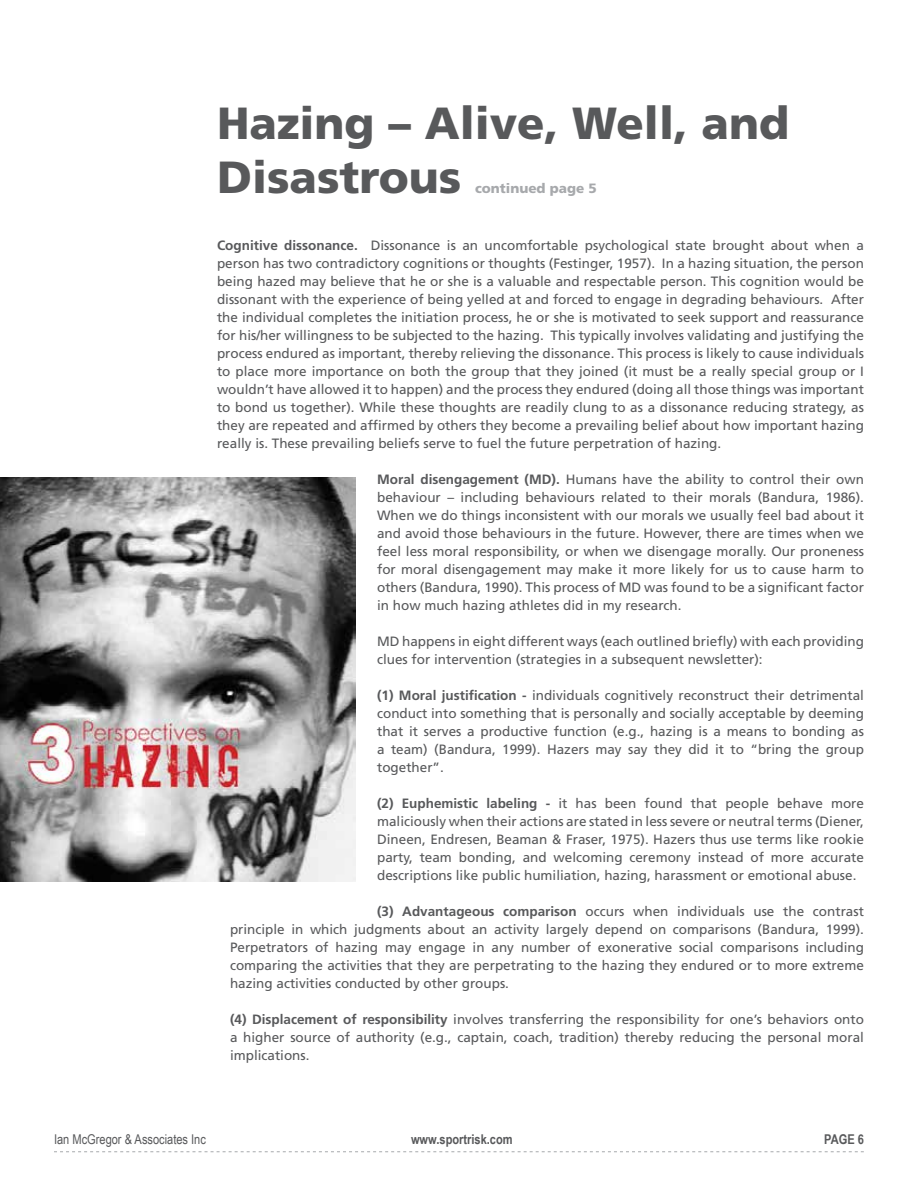
<style>
.page{position:relative;width:918px;height:1188px;background:#fff}
.page>*{position:absolute;margin:0;border:0;box-sizing:border-box;transform-origin:0 0}
.t1{font:900 45px/54px "Frutiger";color:#58595b}
.t2{font:13.5px/18px "Frutiger";color:#58595b;text-align:justify}
.t3{font:13.5px "Arial Narrow";color:#58595b}
.t4{font:700 13.5px "Arial Narrow";color:#58595b}
.t5{font:900 13.5px "Frutiger";color:#a7a9ac}
.s1{font-weight:700}
</style>
<div class="page">
<svg style="left:54px;top:1151px;width:810px;height:1px"></svg>
<img style="left:0;top:477px;width:356px;height:405px">
<h1 class="t1" style="left:217px;top:95px;width:574px">Hazing – Alive, Well, and<br>Disastrous</h1>
<p class="t5" style="left:475px;top:180px;width:123px">continued page 5</p>
<p class="t2" style="left:217px;top:236px;width:649px"><span class="s1">Cognitive dissonance.</span> Dissonance is an uncomfortable psychological state brought about when a person has two contradictory cognitions or thoughts (Festinger, 1957). In a hazing situation, the person being hazed may believe that he or she is a valuable and respectable person. This cognition would be dissonant with the experience of being yelled at and forced to engage in degrading behaviours. After the individual completes the initiation process, he or she is motivated to seek support and reassurance for his/her willingness to be subjected to the hazing. This typically involves validating and justifying the process endured as important, thereby relieving the dissonance. This process is likely to cause individuals to place more importance on both the group that they joined (it must be a really special group or I wouldn’t have allowed it to happen) and the process they endured (doing all those things was important to bond us together). While these thoughts are readily clung to as a dissonance reducing strategy, as they are repeated and affirmed by others they become a prevailing belief about how important hazing really is. These prevailing beliefs serve to fuel the future perpetration of hazing.</p>
<p class="t2" style="left:377px;top:470px;width:488px"><span class="s1">Moral disengagement (MD).</span> Humans have the ability to control their own behaviour – including behaviours related to their morals (Bandura, 1986).<br>When we do things inconsistent with our morals we usually feel bad about it and avoid those behaviours in the future. However, there are times when we feel less moral responsibility, or when we disengage morally. Our proneness for moral disengagement may make it more likely for us to cause harm to others (Bandura, 1990). This process of MD was found to be a significant factor in how much hazing athletes did in my research.</p>
<p class="t2" style="left:377px;top:632px;width:488px">MD happens in eight different ways (each outlined briefly) with each providing clues for intervention (strategies in a subsequent newsletter):</p>
<p class="t2" style="left:377px;top:686px;width:488px"><span class="s1">(1) Moral justification -</span> individuals cognitively reconstruct their detrimental conduct into something that is personally and socially acceptable by deeming that it serves a productive function (e.g., hazing is a means to bonding as a team) (Bandura, 1999). Hazers may say they did it to “bring the group together”.</p>
<p class="t2" style="left:377px;top:794px;width:488px"><span class="s1">(2) Euphemistic labeling -</span> it has been found that people behave more maliciously when their actions are stated in less severe or neutral terms (Diener, Dineen, Endresen, Beaman &amp; Fraser, 1975). Hazers thus use terms like rookie party, team bonding, and welcoming ceremony instead of more accurate descriptions like public humiliation, hazing, harassment or emotional abuse.</p>
<p class="t2" style="left:230px;top:902px;width:636px;text-indent:147px"><span class="s1">(3) Advantageous comparison</span> occurs when individuals use the contrast principle in which judgments about an activity largely depend on comparisons (Bandura, 1999).<br>Perpetrators of hazing may engage in any number of exonerative social comparisons including comparing the activities that they are perpetrating to the hazing they endured or to more extreme hazing activities conducted by other groups.</p>
<p class="t2" style="left:230px;top:1010px;width:635px"><span class="s1">(4) Displacement of responsibility</span> involves transferring the responsibility for one’s behaviors onto a higher source of authority (e.g., captain, coach, tradition) thereby reducing the personal moral implications.</p>
<p class="t3" style="left:54px;top:1129px;width:153px">Ian McGregor &amp; Associates Inc</p>
<p class="t4" style="left:411px;top:1129px;width:103px">www.sportrisk.com</p>
<p class="t4" style="left:824px;top:1129px;width:41px">PAGE 6</p>
</div>
